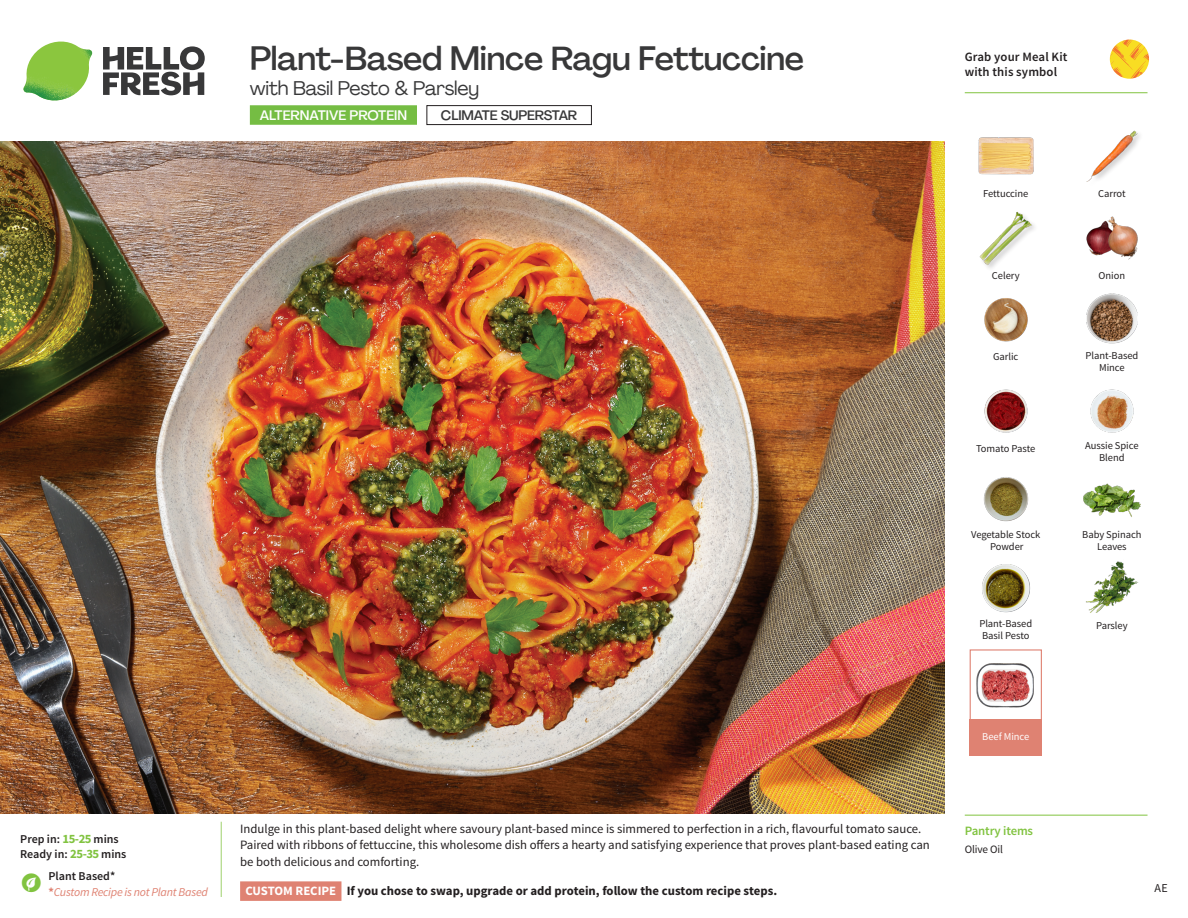
<style>
.page{position:relative;width:1188px;height:918px;background:#fff}
.page>*{position:absolute;margin:0;border:0;box-sizing:border-box;transform-origin:0 0}
._15_Titel_UK{font:500 33px "Agrandir";letter-spacing:-.01em;color:#383839}
._15_Titel_UK-2{font:19.5px "Agrandir";letter-spacing:-.01em;color:#383839}
.t1{font:500 13.5px "Agrandir";color:#fff}
.t2{font:500 13.5px "Agrandir";letter-spacing:-.01em;color:#383839}
.Step_6_Text_AU{font:12.75px/16.5px "Source Sans Pro";color:#231f20}
.Step_6_Text_AU-2{font:700 12.75px "Source Sans Pro";color:#231f20}
.t3{font:600 12.75px/15px "Source Sans Pro";letter-spacing:.01em;color:#231f20}
._04_Headers_Front{font:600 12.75px "Source Sans Pro";letter-spacing:-.01em;color:#81c340}
._04_Intro{font:italic 12px/15.9px "Source Sans Pro";letter-spacing:-.02em;color:#df8272}
._04_Intro-2{font:600 12px "Source Sans Pro";color:#231f20}
.t4{font:12px "Source Sans Pro";color:#231f20}
._05_Pantry{font:11.25px "Source Sans Pro";letter-spacing:-.01em;color:#231f20}
._18_FRONT_ingredients{font:10.5px/12px "Source Sans Pro";letter-spacing:-.005em;color:#231f20;text-align:center}
._18_FRONT_ingredients-2{font:10.5px "Source Sans Pro";letter-spacing:-.005em;color:#fff}
.s1{font-weight:700;font-size:12.75px;color:#81c340}
.s2{font-weight:600;font-style:normal;color:#231f20}
.s3{font-weight:700;font-style:normal}
.s4{color:#fff}
</style>
<div class="page">
<svg style="left:103px;top:46px;width:102px;height:49px"></svg>
<img style="left:23px;top:42px;width:69px;height:59px">
<svg style="left:220px;top:821px;width:122px;height:80px"></svg>
<img style="left:0;top:142px;width:945px;height:672px">
<div style="left:970px;top:649px;width:72px;height:73px;border:1px solid #df8272"></div>
<div style="left:970px;top:719px;width:72px;height:37px;background:#df8272"></div>
<img style="left:977px;top:663px;width:57px;height:45px">
<div style="left:250px;top:105px;width:167px;height:20px;background:#75bd43"></div>
<div style="left:427px;top:105px;width:165px;height:20px;border:1px solid #231f20"></div>
<img style="left:1086px;top:294px;width:51px;height:50px">
<img style="left:1090px;top:389px;width:44px;height:44px">
<img style="left:984px;top:389px;width:44px;height:44px">
<img style="left:983px;top:477px;width:46px;height:45px">
<img style="left:1086px;top:561px;width:53px;height:52px">
<img style="left:982px;top:564px;width:48px;height:49px">
<img style="left:978px;top:137px;width:56px;height:38px">
<img style="left:1086px;top:216px;width:52px;height:44px">
<img style="left:984px;top:298px;width:44px;height:44px">
<img style="left:1086px;top:130px;width:54px;height:52px">
<img style="left:979px;top:211px;width:56px;height:56px">
<img style="left:1083px;top:483px;width:58px;height:34px">
<svg style="left:1092px;top:39px;width:57px;height:55px"></svg>
<hr style="left:965px;top:815px;width:183px;height:1px;background:#81c340">
<hr style="left:965px;top:92px;width:183px;height:1px;background:#81c340">
<p class="_15_Titel_UK" style="left:250px;top:38px;width:556px">Plant-Based Mince Ragu Fettuccine</p>
<p class="_15_Titel_UK-2" style="left:250px;top:76px;width:231px">with Basil Pesto &amp; Parsley</p>
<p class="t1" style="left:260px;top:106px;width:149px">ALTERNATIVE PROTEIN</p>
<p class="t2" style="left:441px;top:107px;width:138px">CLIMATE SUPERSTAR</p>
<p class="t3" style="left:965px;top:50px;width:104px">Grab your Meal Kit with this symbol</p>
<p class="_18_FRONT_ingredients" style="left:983px;top:188px;width:47px">Fettuccine</p>
<p class="_18_FRONT_ingredients" style="left:1098px;top:188px;width:29px">Carrot</p>
<p class="_18_FRONT_ingredients" style="left:992px;top:270px;width:29px">Celery</p>
<p class="_18_FRONT_ingredients" style="left:1099px;top:270px;width:28px">Onion</p>
<p class="_18_FRONT_ingredients" style="left:993px;top:351px;width:27px">Garlic</p>
<p class="_18_FRONT_ingredients" style="left:1085px;top:350px;width:54px">Plant-Based<br>Mince</p>
<p class="_18_FRONT_ingredients" style="left:976px;top:443px;width:61px">Tomato Paste</p>
<p class="_18_FRONT_ingredients" style="left:1085px;top:440px;width:55px">Aussie Spice<br>Blend</p>
<p class="_18_FRONT_ingredients" style="left:971px;top:528px;width:71px">Vegetable Stock<br>Powder</p>
<p class="_18_FRONT_ingredients" style="left:1082px;top:528px;width:61px">Baby Spinach<br>Leaves</p>
<p class="_18_FRONT_ingredients" style="left:979px;top:618px;width:54px">Plant-Based</p>
<p class="_18_FRONT_ingredients" style="left:1096px;top:620px;width:33px">Parsley</p>
<p class="_18_FRONT_ingredients" style="left:982px;top:630px;width:49px">Basil Pesto</p>
<p class="_04_Intro-2" style="left:20px;top:831px;width:100px">Prep in: <span class="s1">15-25</span> mins</p>
<p class="_04_Intro-2" style="left:20px;top:846px;width:108px">Ready in: <span class="s1">25-35</span> mins</p>
<p class="_04_Intro" style="left:48px;top:868px;width:161px"><span class="s2">Plant Based*<br></span><span class="s3">*</span>Custom Recipe is not Plant Based</p>
<p class="Step_6_Text_AU" style="left:240px;top:820px;width:691px">Indulge in this plant-based delight where savoury plant-based mince is simmered to perfection in a rich, flavourful tomato sauce.<br>Paired with ribbons of fettuccine, this wholesome dish offers a hearty and satisfying experience that proves plant-based eating can be both delicious and comforting.</p>
<p class="Step_6_Text_AU-2" style="left:245px;top:882px;width:533px"><span class="s4">CUSTOM RECIPE</span> If you chose to swap, upgrade or add protein, follow the custom recipe steps.</p>
<p class="_18_FRONT_ingredients-2" style="left:982px;top:730px;width:48px">Beef Mince</p>
<p class="_04_Headers_Front" style="left:965px;top:822px;width:70px">Pantry items</p>
<p class="_05_Pantry" style="left:965px;top:842px;width:40px">Olive Oil</p>
<p class="t4" style="left:1155px;top:880px;width:15px">AE</p>
</div>
